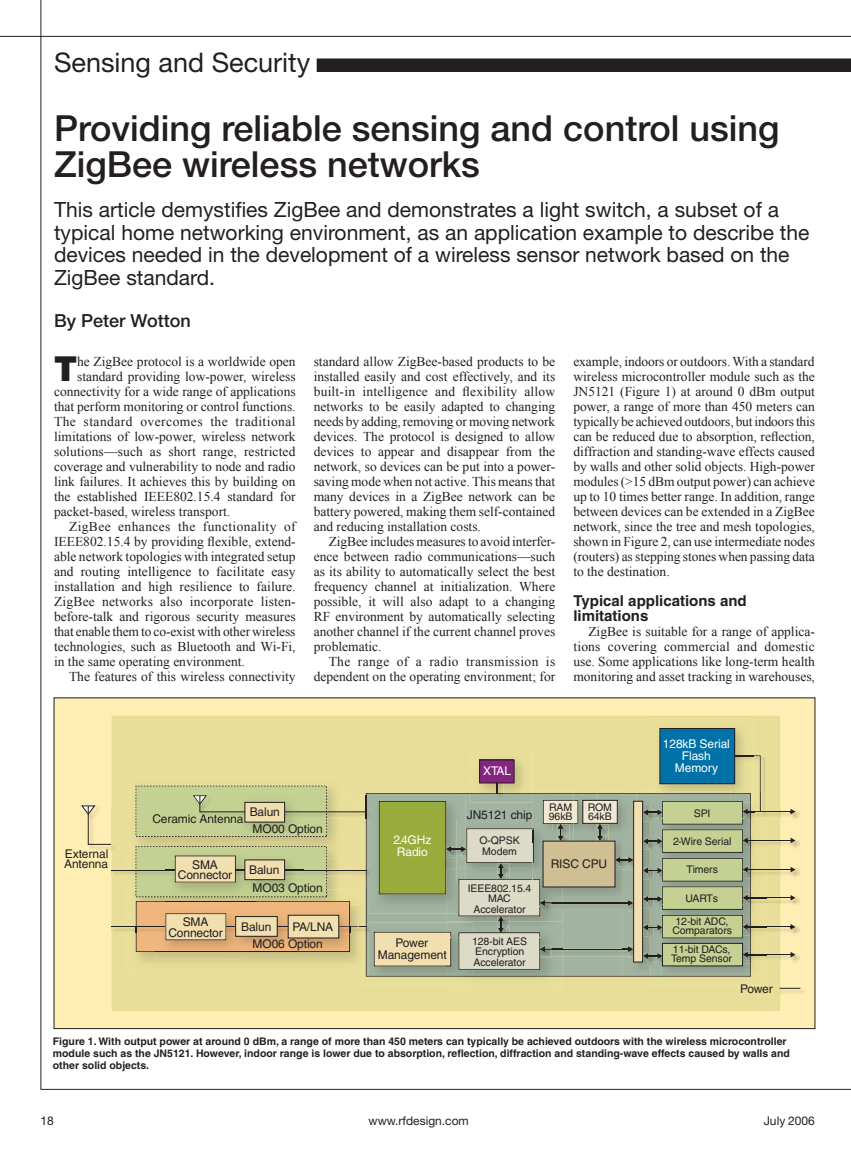
<style>
.page{position:relative;width:851px;height:1161px;background:#fff}
.page>*{position:absolute;margin:0;border:0;box-sizing:border-box;transform-origin:0 0}
.t1{font:500 36px/36px "Helvetica Neue";color:#231f20}
.t2{font:900 34.5px "Helvetica Neue";color:#231f20}
.t3{font:27px "Helvetica Neue";color:#231f20}
.t4{font:21px/22.5px "Helvetica Neue";color:#231f20}
.t5{font:500 18px "Helvetica Neue";color:#231f20}
.t6{font:700 15px/15px "Helvetica";color:#231f20}
.t7{font:13.5px/15px "Times New Roman";color:#231f20;text-align:justify}
.t8{font:13.5px "Times New Roman";letter-spacing:.035em;color:#231f20}
.t9{font:13.5px "Times New Roman";letter-spacing:.03em;color:#231f20}
.t10{font:12px/10.5px "Helvetica";letter-spacing:-.01em;color:#231f20;text-align:center}
.t11{font:12px/12px "Helvetica";letter-spacing:-.01em;color:#fff}
.t12{font:12px "Helvetica Neue";color:#231f20}
.t13{font:700 10.5px/12px "Helvetica";color:#231f20}
.t14{font:10.5px/10.5px "Helvetica";letter-spacing:-.01em;color:#231f20}
</style>
<div class="page">
<hr style="left:40px;top:0;width:1px;height:1089px;background:#231f20">
<hr style="left:40px;top:1089px;width:810px;height:1px;background:#231f20">
<hr style="left:0;top:36px;width:850px;height:1px;background:#231f20">
<div style="left:316px;top:58px;width:534px;height:14px;background:#231f20"></div>
<div style="left:54px;top:698px;width:760px;height:331px;background:#ffeeb4"></div>
<div style="left:112px;top:716px;width:668px;height:295px;background:#e8de99"></div>
<img style="left:800px;top:988px;width:5px;height:5px">
<svg style="left:779px;top:988px;width:21px;height:7px"></svg>
<img style="left:126px;top:775px;width:221px;height:4px">
<img style="left:126px;top:970px;width:237px;height:4px">
<img style="left:363px;top:974px;width:83px;height:12px">
<img style="left:363px;top:970px;width:3px;height:4px">
<img style="left:446px;top:977px;width:116px;height:13px">
<img style="left:446px;top:977px;width:27px;height:9px">
<img style="left:470px;top:750px;width:62px;height:29px">
<div style="left:479px;top:760px;width:35px;height:23px;background:#84257f"></div>
<div style="left:479px;top:760px;width:35px;height:23px;border:1px solid #231f20"></div>
<img style="left:597px;top:790px;width:17px;height:3px">
<img style="left:578px;top:790px;width:19px;height:3px">
<img style="left:622px;top:977px;width:28px;height:4px">
<img style="left:649px;top:718px;width:104px;height:37px">
<div style="left:660px;top:728px;width:74px;height:56px;background:#0072a7"></div>
<div style="left:659px;top:728px;width:76px;height:56px;border:1px solid #231f20"></div>
<img style="left:650px;top:964px;width:116px;height:22px">
<svg style="left:650px;top:977px;width:11px;height:4px"></svg>
<img style="left:750px;top:938px;width:16px;height:14px">
<svg style="left:750px;top:952px;width:50px;height:12px"></svg>
<svg style="left:614px;top:755px;width:186px;height:183px"></svg>
<svg style="left:366px;top:793px;width:384px;height:184px;background:#a2ac8b"></svg>
<svg style="left:81px;top:779px;width:497px;height:191px;background:#c5c291"></svg>
<div style="left:245px;top:802px;width:39px;height:20px;background:#f2dfaf"></div>
<div style="left:244px;top:802px;width:41px;height:20px;border:1px solid #231f20"></div>
<h3 class="t3" style="left:54px;top:47px;width:258px">Sensing and Security</h3>
<h1 class="t1" style="left:54px;top:109px;width:727px">Providing reliable sensing and control using<br>ZigBee wireless networks</h1>
<p class="t4" style="left:54px;top:198px;width:757px">This article demystifies ZigBee and demonstrates a light switch, a subset of a typical home networking environment, as an application example to describe the devices needed in the development of a wireless sensor network based on the ZigBee standard.</p>
<h3 class="t5" style="left:54px;top:310px;width:138px">By Peter Wotton</h3>
<h2 class="t2" style="left:54px;top:348px;width:25px">T</h2>
<p class="t7" style="left:77px;top:354px;width:220px">he ZigBee protocol is a worldwide open</p>
<p class="t7" style="left:77px;top:369px;width:220px">standard providing low-power, wireless</p>
<p class="t7" style="left:54px;top:384px;width:243px">connectivity for a wide range of applications</p>
<p class="t7" style="left:54px;top:399px;width:243px">that perform monitoring or control functions.</p>
<p class="t8" style="left:54px;top:413px;width:243px">The standard overcomes the traditional</p>
<p class="t7" style="left:54px;top:429px;width:243px">limitations of low-power, wireless network</p>
<p class="t7" style="left:54px;top:444px;width:243px">solutions—such as short range, restricted</p>
<p class="t7" style="left:54px;top:459px;width:243px">coverage and vulnerability to node and radio</p>
<p class="t7" style="left:54px;top:474px;width:243px">link failures. It achieves this by building on</p>
<p class="t7" style="left:54px;top:489px;width:243px">the established IEEE802.15.4 standard for</p>
<p class="t7" style="left:54px;top:504px;width:178px">packet-based, wireless transport.</p>
<p class="t9" style="left:69px;top:518px;width:228px">ZigBee enhances the functionality of</p>
<p class="t7" style="left:54px;top:534px;width:243px">IEEE802.15.4 by providing flexible, extend-</p>
<p class="t7" style="left:54px;top:549px;width:243px">able network topologies with integrated setup</p>
<p class="t7" style="left:54px;top:564px;width:243px">and routing intelligence to facilitate easy</p>
<p class="t7" style="left:54px;top:579px;width:243px">installation and high resilience to failure.</p>
<p class="t7" style="left:54px;top:594px;width:243px">ZigBee networks also incorporate listen-</p>
<p class="t7" style="left:54px;top:609px;width:243px">before-talk and rigorous security measures</p>
<p class="t7" style="left:54px;top:624px;width:243px">that enable them to co-exist with other wireless</p>
<p class="t7" style="left:54px;top:639px;width:243px">technologies, such as Bluetooth and Wi-Fi,</p>
<p class="t7" style="left:54px;top:654px;width:192px">in the same operating environment.</p>
<p class="t7" style="left:69px;top:669px;width:228px">The features of this wireless connectivity</p>
<p class="t7" style="left:314px;top:354px;width:243px">standard allow ZigBee-based products to be installed easily and cost effectively, and its built-in intelligence and flexibility allow networks to be easily adapted to changing needs by adding, removing or moving network devices. The protocol is designed to allow devices to appear and disappear from the network, so devices can be put into a power&shy;saving mode when not active. This means that many devices in a ZigBee network can be battery powered, making them self-contained and reducing installation costs.</p>
<p class="t7" style="left:314px;top:534px;width:243px;text-indent:15px">ZigBee includes measures to avoid interfer&shy;ence between radio communications—such as its ability to automatically select the best frequency channel at initialization. Where possible, it will also adapt to a changing RF environment by automatically selecting another channel if the current channel proves problematic.</p>
<p class="t7" style="left:314px;top:654px;width:243px;text-align:right">The range of a radio transmission is dependent on the operating environment; for</p>
<p class="t7" style="left:573px;top:354px;width:243px">example, indoors or outdoors. With a standard wireless microcontroller module such as the JN5121 (Figure 1) at around 0 dBm output power, a range of more than 450 meters can typically be achieved outdoors, but indoors this can be reduced due to absorption, reflection, diffraction and standing-wave effects caused by walls and other solid objects. High-power modules (&gt;15 dBm output power) can achieve up to 10 times better range. In addition, range between devices can be extended in a ZigBee network, since the tree and mesh topologies, shown in Figure 2, can use intermediate nodes (routers) as stepping stones when passing data to the destination.</p>
<p class="t6" style="left:573px;top:593px;width:175px">Typical applications and limitations</p>
<p class="t7" style="left:573px;top:624px;width:243px;text-indent:15px">ZigBee is suitable for a range of applica&shy;tions covering commercial and domestic use. Some applications like long-term health monitoring and asset tracking in warehouses,</p>
<p class="t11" style="left:483px;top:765px;width:29px">XTAL</p>
<p class="t11" style="left:663px;top:738px;width:68px;text-align:center">128kB Serial<br>Flash<br>Memory</p>
<p class="t10" style="left:64px;top:848px;width:46px;text-align:left">External<br>Antenna</p>
<p class="t10" style="left:250px;top:807px;width:32px">Balun</p>
<p class="t10" style="left:152px;top:814px;width:93px">Ceramic Antenna</p>
<p class="t10" style="left:253px;top:823px;width:72px">MO00 Option</p>
<p class="t10" style="left:178px;top:859px;width:56px">SMA<br>Connector</p>
<p class="t10" style="left:168px;top:917px;width:56px">SMA<br>Connector</p>
<p class="t10" style="left:241px;top:921px;width:32px">Balun</p>
<p class="t10" style="left:292px;top:921px;width:42px">PA/LNA</p>
<p class="t10" style="left:249px;top:864px;width:32px">Balun</p>
<p class="t10" style="left:253px;top:883px;width:72px">MO03 Option</p>
<p class="t10" style="left:253px;top:939px;width:72px">MO06 Option</p>
<p class="t11" style="left:393px;top:833px;width:39px">2.4GHz<br>Radio</p>
<p class="t10" style="left:378px;top:937px;width:70px;line-height:12px">Power<br>Management</p>
<p class="t14" style="left:549px;top:803px;width:25px;line-height:9px">RAM<br>96kB</p>
<p class="t14" style="left:587px;top:802px;width:26px">ROM</p>
<p class="t10" style="left:467px;top:809px;width:67px">JN5121 chip</p>
<p class="t14" style="left:588px;top:811px;width:25px">64kB</p>
<p class="t14" style="left:479px;top:835px;width:42px">O-QPSK<br>Modem</p>
<p class="t14" style="left:468px;top:883px;width:65px;text-align:center">IEEE802.15.4<br>MAC<br>Accelerator</p>
<p class="t14" style="left:472px;top:936px;width:56px">128-bit AES<br>Encryption<br>Accelerator</p>
<p class="t10" style="left:550px;top:858px;width:58px">RISC CPU</p>
<p class="t14" style="left:693px;top:808px;width:18px">SPI</p>
<p class="t14" style="left:673px;top:836px;width:60px">2-Wire Serial</p>
<p class="t14" style="left:686px;top:864px;width:33px">Timers</p>
<p class="t14" style="left:685px;top:893px;width:34px">UARTs</p>
<p class="t14" style="left:672px;top:917px;width:61px;line-height:9px;text-align:center">12-bit ADC,<br>Comparators</p>
<p class="t14" style="left:671px;top:945px;width:62px;line-height:9px">11-bit DACs,<br>Temp Sensor</p>
<p class="t10" style="left:740px;top:983px;width:34px">Power</p>
<p class="t13" style="left:53px;top:1035px;width:738px">Figure 1. With output power at around 0 dBm, a range of more than 450 meters can typically be achieved outdoors with the wireless microcontroller module such as the JN5121. However, indoor range is lower due to absorption, reflection, diffraction and standing-wave effects caused by walls and other solid objects.</p>
<p class="t12" style="left:40px;top:1113px;width:15px">18</p>
<p class="t12" style="left:368px;top:1113px;width:102px">www.rfdesign.com</p>
<p class="t12" style="left:763px;top:1113px;width:53px">July 2006</p>
</div>
